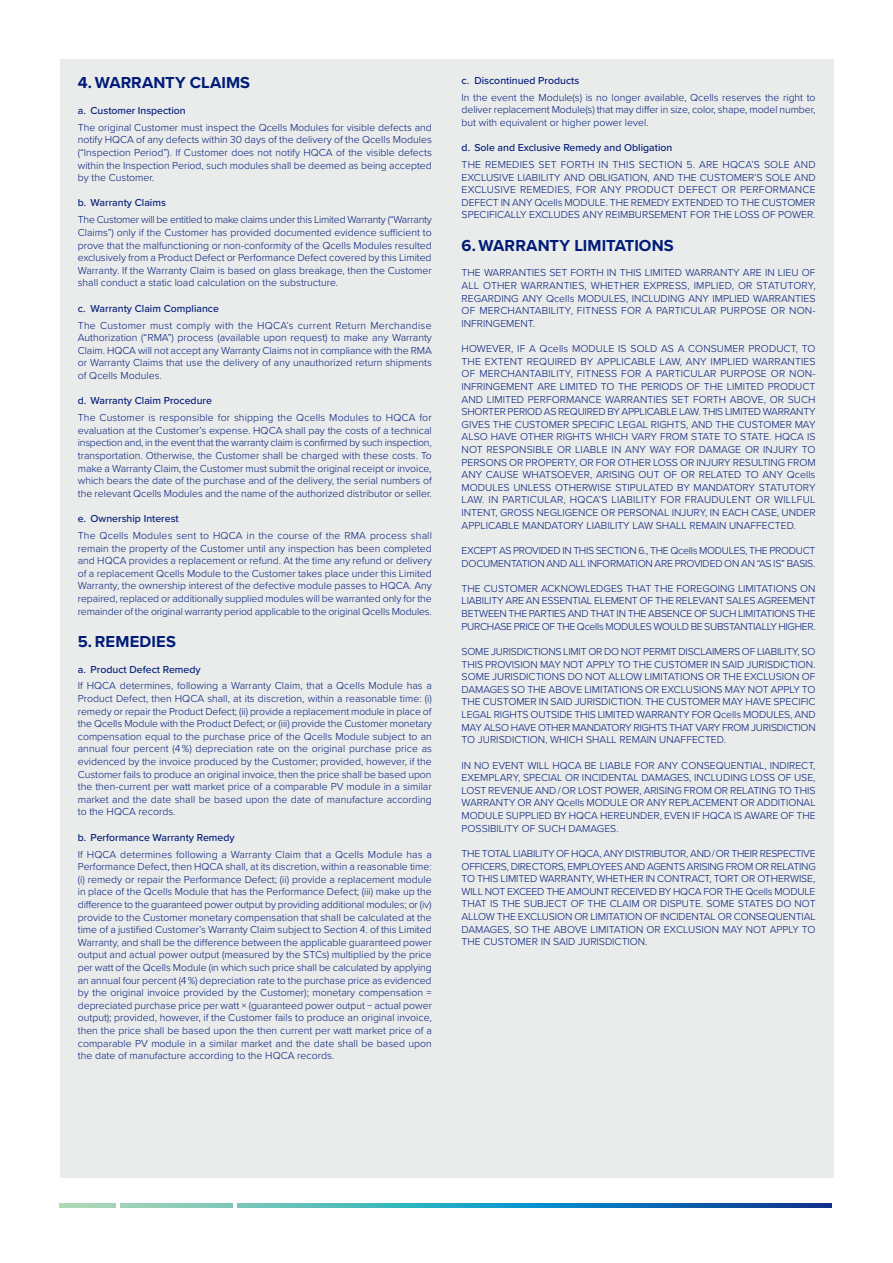
<style>
.page{position:relative;width:893px;height:1263px;background:#fff}
.page>*{position:absolute;margin:0;border:0;box-sizing:border-box;transform-origin:0 0}
.t1{font:700 16.5px "Proxima Nova";letter-spacing:.005em;color:#001c77}
.t2{font:300 10.5px/12.6px "Proxima Nova";color:#001c77;text-align:justify}
.t3{font:500 10.5px "Proxima Nova";color:#001c77}
.t4{font:300 10.5px/12.6px "Proxima Nova";letter-spacing:-.025em;color:#001c77}
</style>
<div class="page">
<hr style="left:60px;top:1203px;width:55px;height:4px;background:#a9d6b6">
<svg style="left:121px;top:1203px;width:111px;height:4px"></svg>
<svg style="left:238px;top:1203px;width:594px;height:4px;background:#2389b6"></svg>
<div style="left:60px;top:60px;width:773px;height:1118px;background:#eaebeb"></div>
<h1 class="t1" style="left:78px;top:76px;width:174px">4. WARRANTY CLAIMS</h1>
<p class="t3" style="left:78px;top:106px;width:109px">a. Customer Inspection</p>
<p class="t2" style="left:78px;top:121px;width:356px">The original Customer must inspect the Qcells Modules for visible defects and notify HQCA of any defects within 30 days of the delivery of the Qcells Modules (“Inspection Period”). If Customer does not notify HQCA of the visible defects within the Inspection Period, such modules shall be deemed as being accepted by the Customer.</p>
<p class="t3" style="left:78px;top:199px;width:90px">b. Warranty Claims</p>
<p class="t2" style="left:78px;top:214px;width:356px">The Customer will be entitled to make claims under this Limited Warranty (“Warranty Claims”) only if the Customer has provided documented evidence sufficient to prove that the malfunctioning or non-conformity of the Qcells Modules resulted exclusively from a Product Defect or Performance Defect covered by this Limited Warranty. If the Warranty Claim is based on glass breakage, then the Customer shall conduct a static load calculation on the substructure.</p>
<p class="t3" style="left:78px;top:304px;width:143px">c. Warranty Claim Compliance</p>
<p class="t2" style="left:78px;top:319px;width:356px">The Customer must comply with the HQCA’s current Return Merchandise Authorization (“RMA”) process (available upon request) to make any Warranty Claim. HQCA will not accept any Warranty Claims not in compliance with the RMA or Warranty Claims that use the delivery of any unauthorized return shipments of Qcells Modules.</p>
<p class="t3" style="left:78px;top:396px;width:136px">d. Warranty Claim Procedure</p>
<p class="t2" style="left:78px;top:412px;width:356px">The Customer is responsible for shipping the Qcells Modules to HQCA for evaluation at the Customer’s expense. HQCA shall pay the costs of a technical inspection and, in the event that the warranty claim is confirmed by such inspection, transportation. Otherwise, the Customer shall be charged with these costs. To make a Warranty Claim, the Customer must submit the original receipt or invoice, which bears the date of the purchase and of the delivery, the serial numbers of the relevant Qcells Modules and the name of the authorized distributor or seller.</p>
<p class="t3" style="left:78px;top:514px;width:103px">e. Ownership Interest</p>
<p class="t2" style="left:78px;top:530px;width:356px">The Qcells Modules sent to HQCA in the course of the RMA process shall remain the property of the Customer until any inspection has been completed and HQCA provides a replacement or refund. At the time any refund or delivery of a replacement Qcells Module to the Customer takes place under this Limited Warranty, the ownership interest of the defective module passes to HQCA. Any repaired, replaced or additionally supplied modules will be warranted only for the remainder of the original warranty period applicable to the original Qcells Modules.</p>
<h1 class="t1" style="left:78px;top:635px;width:100px">5. REMEDIES</h1>
<p class="t3" style="left:78px;top:665px;width:124px">a. Product Defect Remedy</p>
<p class="t2" style="left:78px;top:680px;width:356px">If HQCA determines, following a Warranty Claim, that a Qcells Module has a Product Defect, then HQCA shall, at its discretion, within a reasonable time: (i) remedy or repair the Product Defect; (ii) provide a replacement module in place of the Qcells Module with the Product Defect; or (iii) provide the Customer monetary compensation equal to the purchase price of the Qcells Module subject to an annual four percent (4 %) depreciation rate on the original purchase price as evidenced by the invoice produced by the Customer; provided, however, if the Customer fails to produce an original invoice, then the price shall be based upon the then-current per watt market price of a comparable PV module in a similar market and the date shall be based upon the date of manufacture according to the HQCA records.</p>
<p class="t3" style="left:78px;top:833px;width:158px">b. Performance Warranty Remedy</p>
<p class="t2" style="left:78px;top:848px;width:356px">If HQCA determines following a Warranty Claim that a Qcells Module has a Performance Defect, then HQCA shall, at its discretion, within a reasonable time: (i) remedy or repair the Performance Defect; (ii) provide a replacement module in place of the Qcells Module that has the Performance Defect; (iii) make up the difference to the guaranteed power output by providing additional modules; or (iv) provide to the Customer monetary compensation that shall be calculated at the time of a justified Customer’s Warranty Claim subject to Section 4. of this Limited Warranty, and shall be the difference between the applicable guaranteed power output and actual power output (measured by the STCs) multiplied by the price per watt of the Qcells Module (in which such price shall be calculated by applying an annual four percent (4 %) depreciation rate to the purchase price as evidenced by the original invoice provided by the Customer); monetary compensation = depreciated purchase price per watt × (guaranteed power output − actual power output); provided, however, if the Customer fails to produce an original invoice, then the price shall be based upon the then current per watt market price of a comparable PV module in a similar market and the date shall be based upon the date of manufacture according to the HQCA records.</p>
<p class="t3" style="left:462px;top:76px;width:119px">c. Discontinued Products</p>
<p class="t2" style="left:462px;top:91px;width:356px">In the event the Module(s) is no longer available, Qcells reserves the right to deliver replacement Module(s) that may differ in size, color, shape, model number, but with equivalent or higher power level.</p>
<p class="t3" style="left:462px;top:143px;width:212px">d. Sole and Exclusive Remedy and Obligation</p>
<p class="t2" style="left:462px;top:159px;width:356px">THE REMEDIES SET FORTH IN THIS SECTION 5. ARE HQCA’S SOLE AND EXCLUSIVE LIABILITY AND OBLIGATION, AND THE CUSTOMER’S SOLE AND EXCLUSIVE REMEDIES, FOR ANY PRODUCT DEFECT OR PERFORMANCE DEFECT IN ANY Qcells MODULE. THE REMEDY EXTENDED TO THE CUSTOMER SPECIFICALLY EXCLUDES ANY REIMBURSEMENT FOR THE LOSS OF POWER.</p>
<h1 class="t1" style="left:462px;top:239px;width:214px">6. WARRANTY LIMITATIONS</h1>
<p class="t2" style="left:462px;top:267px;width:356px">THE WARRANTIES SET FORTH IN THIS LIMITED WARRANTY ARE IN LIEU OF ALL OTHER WARRANTIES, WHETHER EXPRESS, IMPLIED, OR STATUTORY, REGARDING ANY Qcells MODULES, INCLUDING ANY IMPLIED WARRANTIES OF MERCHANTABILITY, FITNESS FOR A PARTICULAR PURPOSE OR NON-INFRINGEMENT.</p>
<p class="t2" style="left:462px;top:343px;width:356px">HOWEVER, IF A Qcells MODULE IS SOLD AS A CONSUMER PRODUCT, TO THE EXTENT REQUIRED BY APPLICABLE LAW, ANY IMPLIED WARRANTIES OF MERCHANTABILITY, FITNESS FOR A PARTICULAR PURPOSE OR NON-INFRINGEMENT ARE LIMITED TO THE PERIODS OF THE LIMITED PRODUCT AND LIMITED PERFORMANCE WARRANTIES SET FORTH ABOVE, OR SUCH SHORTER PERIOD AS REQUIRED BY APPLICABLE LAW. THIS LIMITED WARRANTY GIVES THE CUSTOMER SPECIFIC LEGAL RIGHTS, AND THE CUSTOMER MAY ALSO HAVE OTHER RIGHTS WHICH VARY FROM STATE TO STATE. HQCA IS NOT RESPONSIBLE OR LIABLE IN ANY WAY FOR DAMAGE OR INJURY TO PERSONS OR PROPERTY, OR FOR OTHER LOSS OR INJURY RESULTING FROM ANY CAUSE WHATSOEVER, ARISING OUT OF OR RELATED TO ANY Qcells MODULES UNLESS OTHERWISE STIPULATED BY MANDATORY STATUTORY LAW. IN PARTICULAR, HQCA’S LIABILITY FOR FRAUDULENT OR WILLFUL INTENT, GROSS NEGLIGENCE OR PERSONAL INJURY, IN EACH CASE, UNDER APPLICABLE MANDATORY LIABILITY LAW SHALL REMAIN UNAFFECTED.</p>
<p class="t4" style="left:462px;top:545px;width:355px">EXCEPT AS PROVIDED IN THIS SECTION 6., THE Qcells MODULES, THE PRODUCT<br>DOCUMENTATION AND ALL INFORMATION ARE PROVIDED ON AN “AS IS” BASIS.</p>
<p class="t2" style="left:462px;top:583px;width:356px">THE CUSTOMER ACKNOWLEDGES THAT THE FOREGOING LIMITATIONS ON LIABILITY ARE AN ESSENTIAL ELEMENT OF THE RELEVANT SALES AGREEMENT BETWEEN THE PARTIES AND THAT IN THE ABSENCE OF SUCH LIMITATIONS THE PURCHASE PRICE OF THE Qcells MODULES WOULD BE SUBSTANTIALLY HIGHER.</p>
<p class="t2" style="left:462px;top:646px;width:356px">SOME JURISDICTIONS LIMIT OR DO NOT PERMIT DISCLAIMERS OF LIABILITY, SO THIS PROVISION MAY NOT APPLY TO THE CUSTOMER IN SAID JURISDICTION.<br>SOME JURISDICTIONS DO NOT ALLOW LIMITATIONS OR THE EXCLUSION OF DAMAGES SO THE ABOVE LIMITATIONS OR EXCLUSIONS MAY NOT APPLY TO THE CUSTOMER IN SAID JURISDICTION. THE CUSTOMER MAY HAVE SPECIFIC LEGAL RIGHTS OUTSIDE THIS LIMITED WARRANTY FOR Qcells MODULES, AND MAY ALSO HAVE OTHER MANDATORY RIGHTS THAT VARY FROM JURISDICTION TO JURISDICTION, WHICH SHALL REMAIN UNAFFECTED.</p>
<p class="t2" style="left:462px;top:759px;width:356px">IN NO EVENT WILL HQCA BE LIABLE FOR ANY CONSEQUENTIAL, INDIRECT, EXEMPLARY, SPECIAL OR INCIDENTAL DAMAGES, INCLUDING LOSS OF USE, LOST REVENUE AND / OR LOST POWER, ARISING FROM OR RELATING TO THIS WARRANTY OR ANY Qcells MODULE OR ANY REPLACEMENT OR ADDITIONAL MODULE SUPPLIED BY HQCA HEREUNDER, EVEN IF HQCA IS AWARE OF THE POSSIBILITY OF SUCH DAMAGES.</p>
<p class="t2" style="left:462px;top:848px;width:356px">THE TOTAL LIABILITY OF HQCA, ANY DISTRIBUTOR, AND / OR THEIR RESPECTIVE OFFICERS, DIRECTORS, EMPLOYEES AND AGENTS ARISING FROM OR RELATING TO THIS LIMITED WARRANTY, WHETHER IN CONTRACT, TORT OR OTHERWISE, WILL NOT EXCEED THE AMOUNT RECEIVED BY HQCA FOR THE Qcells MODULE THAT IS THE SUBJECT OF THE CLAIM OR DISPUTE. SOME STATES DO NOT ALLOW THE EXCLUSION OR LIMITATION OF INCIDENTAL OR CONSEQUENTIAL DAMAGES, SO THE ABOVE LIMITATION OR EXCLUSION MAY NOT APPLY TO THE CUSTOMER IN SAID JURISDICTION.</p>
</div>
